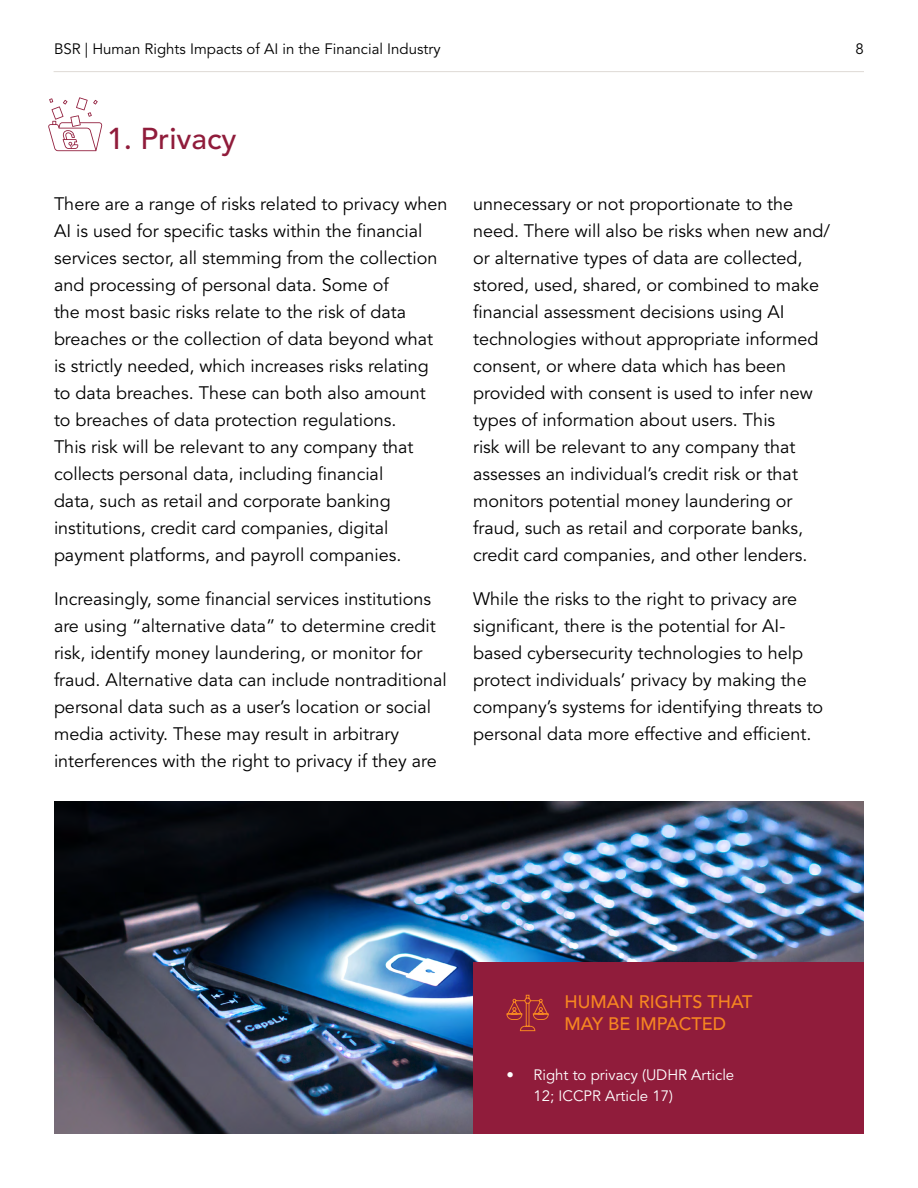
<style>
.page{position:relative;width:918px;height:1188px;background:#fff}
.page>*{position:absolute;margin:0;border:0;box-sizing:border-box;transform-origin:0 0}
.t1{font:500 30px "Avenir LT Std";color:#901c3b}
.t2{font:18px/27px "Avenir LT Std";color:#000}
.t3{font:500 18px/21.6px "Avenir LT Std";color:#f68621}
.t4{font:15px "Avenir LT Std";color:#000}
.t5{font:15px/21px "Avenir LT Std";color:#fff}
</style>
<div class="page">
<img style="left:54px;top:802px;width:810px;height:332px">
<div style="left:473px;top:962px;width:391px;height:172px;background:#901c3b"></div>
<svg style="left:506px;top:995px;width:43px;height:36px"></svg>
<svg style="left:48px;top:97px;width:54px;height:54px"></svg>
<hr style="left:54px;top:71px;width:810px;height:1px;background:#dfdad5">
<p class="t4" style="left:54px;top:40px;width:388px">BSR | Human Rights Impacts of AI in the Financial Industry</p>
<p class="t4" style="left:856px;top:40px;width:10px">8</p>
<h1 class="t1" style="left:107px;top:121px;width:131px">1. Privacy</h1>
<p class="t2" style="left:54px;top:191px;width:395px">There are a range of risks related to privacy when AI is used for specific tasks within the financial services sector, all stemming from the collection and processing of personal data. Some of<br>the most basic risks relate to the risk of data breaches or the collection of data beyond what is strictly needed, which increases risks relating to data breaches. These can both also amount<br>to breaches of data protection regulations.<br>This risk will be relevant to any company that collects personal data, including financial<br>data, such as retail and corporate banking institutions, credit card companies, digital payment platforms, and payroll companies.</p>
<p class="t2" style="left:54px;top:586px;width:394px">Increasingly, some financial services institutions are using “alternative data” to determine credit risk, identify money laundering, or monitor for fraud. Alternative data can include nontraditional personal data such as a user’s location or social media activity. These may result in arbitrary interferences with the right to privacy if they are</p>
<p class="t2" style="left:473px;top:191px;width:359px">unnecessary or not proportionate to the need. There will also be risks when new and/ or alternative types of data are collected, stored, used, shared, or combined to make financial assessment decisions using AI technologies without appropriate informed consent, or where data which has been provided with consent is used to infer new types of information about users. This<br>risk will be relevant to any company that assesses an individual’s credit risk or that monitors potential money laundering or fraud, such as retail and corporate banks, credit card companies, and other lenders.</p>
<p class="t2" style="left:473px;top:586px;width:352px">While the risks to the right to privacy are significant, there is the potential for AI&shy;based cybersecurity technologies to help protect individuals’ privacy by making the company’s systems for identifying threats to personal data more effective and efficient.</p>
<p class="t3" style="left:564px;top:992px;width:190px">HUMAN RIGHTS THAT<br>MAY BE IMPACTED</p>
<p class="t5" style="left:534px;top:1064px;width:202px;text-indent:-27px">• Right to privacy (UDHR Article<br>12; ICCPR Article 17)</p>
</div>
